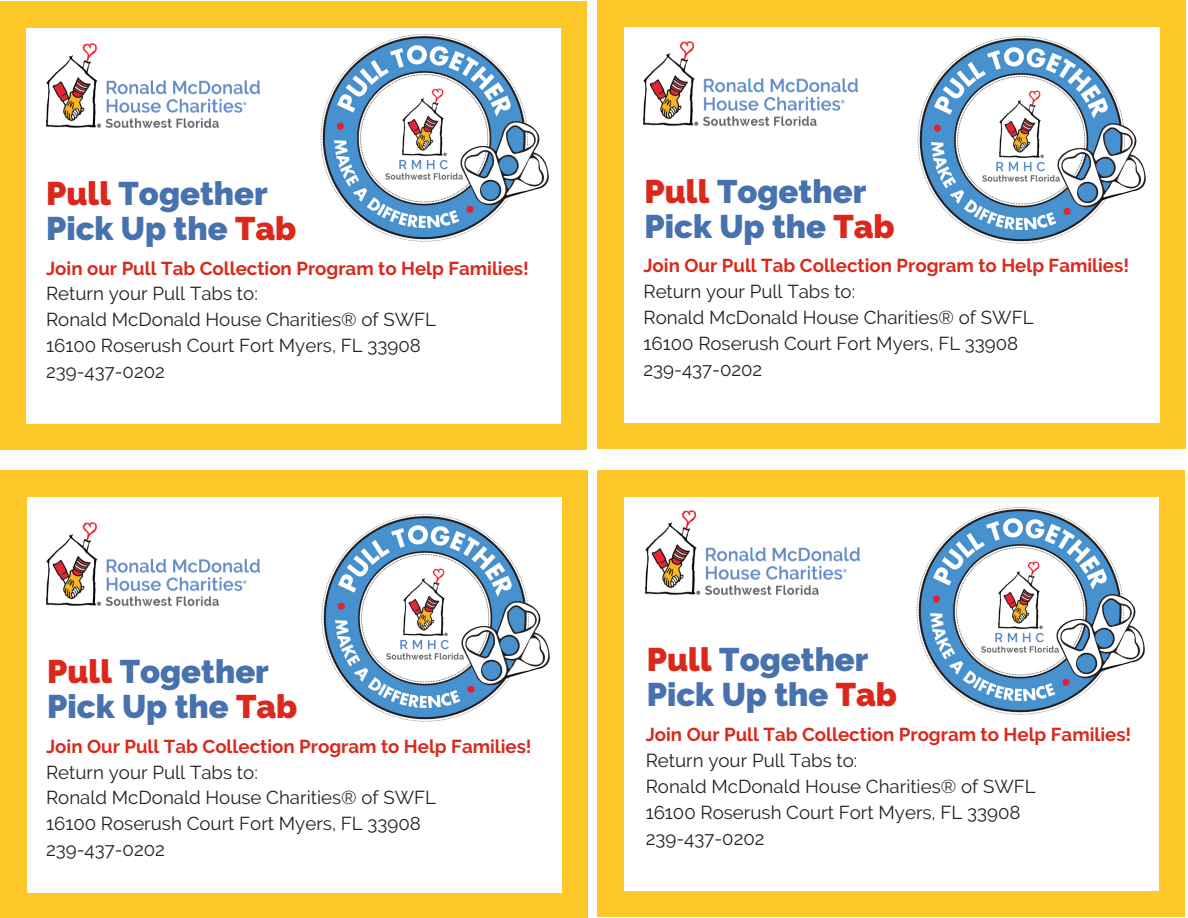
<style>
.page{position:relative;width:1188px;height:918px;background:#fff}
.page>*{position:absolute;margin:0;border:0;box-sizing:border-box;transform-origin:0 0}
.t1{font:800 32.7px/34.8px "Raleway";color:#4872ae}
.t2{font:18.75px/25.8px "Raleway";color:#222}
.t3{font:700 18.75px "Raleway";color:#da291c}
.s1{color:#da291c}
</style>
<div class="page">
<div style="left:561px;top:424px;width:26px;height:26px;background:#ffc829"></div>
<div style="left:0;top:26px;width:25px;height:399px;background:#ffc829"></div>
<div style="left:0;top:424px;width:25px;height:26px;background:#ffc829"></div>
<div style="left:561px;top:26px;width:26px;height:399px;background:#ffc829"></div>
<div style="left:24px;top:424px;width:539px;height:26px;background:#ffc829"></div>
<div style="left:561px;top:1px;width:26px;height:27px;background:#ffc829"></div>
<div style="left:0;top:1px;width:25px;height:27px;background:#ffc829"></div>
<div style="left:24px;top:1px;width:539px;height:27px;background:#ffc829"></div>
<div style="left:562px;top:893px;width:26px;height:25px;background:#ffc829"></div>
<div style="left:0;top:495px;width:26px;height:399px;background:#ffc829"></div>
<div style="left:0;top:893px;width:26px;height:25px;background:#ffc829"></div>
<div style="left:562px;top:495px;width:26px;height:399px;background:#ffc829"></div>
<div style="left:25px;top:893px;width:539px;height:25px;background:#ffc829"></div>
<div style="left:562px;top:471px;width:26px;height:26px;background:#ffc829"></div>
<div style="left:0;top:471px;width:26px;height:26px;background:#ffc829"></div>
<div style="left:25px;top:471px;width:539px;height:26px;background:#ffc829"></div>
<img style="left:46px;top:44px;width:214px;height:84px">
<div style="left:1160px;top:423px;width:25px;height:26px;background:#ffc829"></div>
<div style="left:598px;top:25px;width:26px;height:399px;background:#ffc829"></div>
<div style="left:598px;top:423px;width:26px;height:26px;background:#ffc829"></div>
<div style="left:1160px;top:25px;width:25px;height:399px;background:#ffc829"></div>
<div style="left:622px;top:423px;width:539px;height:26px;background:#ffc829"></div>
<div style="left:1160px;top:0;width:25px;height:26px;background:#ffc829"></div>
<div style="left:598px;top:0;width:26px;height:26px;background:#ffc829"></div>
<div style="left:622px;top:0;width:539px;height:26px;background:#ffc829"></div>
<div style="left:1160px;top:891px;width:25px;height:26px;background:#ffc829"></div>
<div style="left:598px;top:495px;width:26px;height:397px;background:#ffc829"></div>
<div style="left:598px;top:891px;width:26px;height:26px;background:#ffc829"></div>
<div style="left:1160px;top:495px;width:25px;height:397px;background:#ffc829"></div>
<div style="left:622px;top:891px;width:539px;height:26px;background:#ffc829"></div>
<div style="left:1160px;top:471px;width:25px;height:26px;background:#ffc829"></div>
<div style="left:598px;top:471px;width:26px;height:26px;background:#ffc829"></div>
<div style="left:622px;top:471px;width:539px;height:26px;background:#ffc829"></div>
<img style="left:644px;top:42px;width:213px;height:84px">
<img style="left:646px;top:511px;width:214px;height:84px">
<img style="left:46px;top:522px;width:214px;height:84px">
<img style="left:320px;top:35px;width:229px;height:207px">
<img style="left:321px;top:514px;width:229px;height:208px">
<img style="left:917px;top:36px;width:229px;height:208px">
<img style="left:916px;top:507px;width:229px;height:208px">
<h1 class="t1" style="left:46px;top:176px;width:252px"><span class="s1">Pull</span> Together<br>Pick Up the <span class="s1">Tab</span></h1>
<p class="t3" style="left:46px;top:257px;width:484px">Join our Pull Tab Collection Program to Help Families!</p>
<p class="t2" style="left:46px;top:281px;width:392px">Return your Pull Tabs to:<br>Ronald McDonald House Charities® of SWFL<br>16100 Roserush Court Fort Myers, FL 33908<br>239-437-0202</p>
<h1 class="t1" style="left:47px;top:654px;width:252px"><span class="s1">Pull</span> Together<br>Pick Up the <span class="s1">Tab</span></h1>
<p class="t3" style="left:46px;top:735px;width:487px">Join Our Pull Tab Collection Program to Help Families!</p>
<p class="t2" style="left:46px;top:759px;width:392px">Return your Pull Tabs to:<br>Ronald McDonald House Charities® of SWFL<br>16100 Roserush Court Fort Myers, FL 33908<br>239-437-0202</p>
<h1 class="t1" style="left:645px;top:174px;width:252px"><span class="s1">Pull</span> Together<br>Pick Up the <span class="s1">Tab</span></h1>
<p class="t3" style="left:644px;top:255px;width:487px">Join Our Pull Tab Collection Program to Help Families!</p>
<p class="t2" style="left:644px;top:279px;width:392px">Return your Pull Tabs to:<br>Ronald McDonald House Charities® of SWFL<br>16100 Roserush Court Fort Myers, FL 33908<br>239-437-0202</p>
<h1 class="t1" style="left:647px;top:642px;width:252px"><span class="s1">Pull</span> Together<br>Pick Up the <span class="s1">Tab</span></h1>
<p class="t3" style="left:646px;top:724px;width:487px">Join Our Pull Tab Collection Program to Help Families!</p>
<p class="t2" style="left:646px;top:748px;width:392px">Return your Pull Tabs to:<br>Ronald McDonald House Charities® of SWFL<br>16100 Roserush Court Fort Myers, FL 33908<br>239-437-0202</p>
</div>
